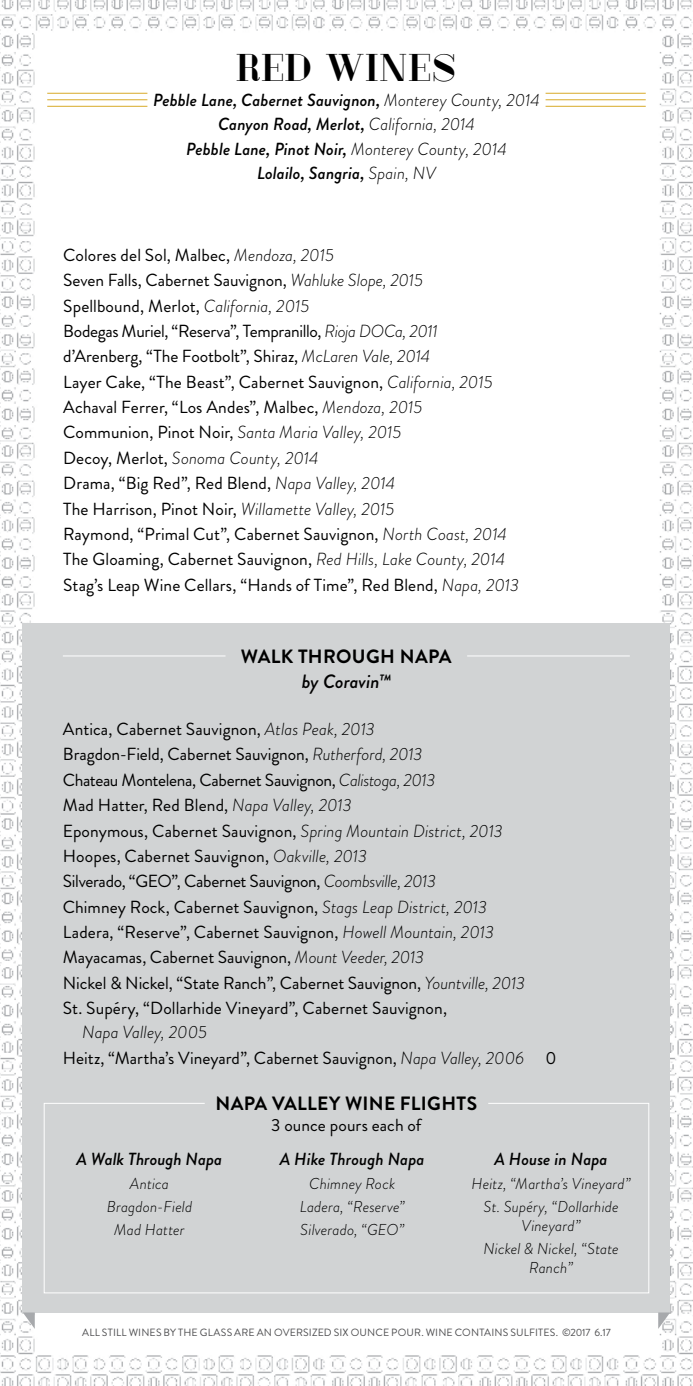
<style>
.page{position:relative;width:693px;height:1386px;background:#fff}
.page>*{position:absolute;margin:0;border:0;box-sizing:border-box;transform-origin:0 0}
.t1{font:38.5px "London Fill";letter-spacing:.02em;color:#000}
.t2{font:700 19.25px "Brandon Grotesque";letter-spacing:.015em;color:#000}
.t3{font:italic 500 19.25px "Brandon Grotesque";color:#000}
.t4{font:17.5px/25.4px "Brandon Grotesque";letter-spacing:.005em;color:#000}
.t5{font:italic 500 17.5px/24.5px "Brandon Grotesque";color:#000;text-align:center}
.t6{font:italic 300 15.75px/23.3px "Brandon Grotesque";letter-spacing:.01em;color:#000;text-align:center}
.t7{font:10.5px "Brandon Grotesque";letter-spacing:.015em;color:#4d4d4f}
.s1{font-weight:300}
.s2{font-weight:300;font-style:italic}
</style>
<div class="page">
<img style="left:0;top:0;width:693px;height:1386px">
<img style="left:0;top:322px;width:1px;height:513px">
<hr style="left:47px;top:93px;width:100px;height:1px;background:#d8aa29">
<hr style="left:47px;top:106px;width:100px;height:1px;background:#d8aa29">
<hr style="left:47px;top:99px;width:100px;height:1px;background:#d8aa29">
<hr style="left:546px;top:93px;width:100px;height:1px;background:#d8aa29">
<hr style="left:546px;top:106px;width:100px;height:1px;background:#d8aa29">
<hr style="left:546px;top:99px;width:100px;height:1px;background:#d8aa29">
<div style="left:23px;top:623px;width:647px;height:689px;background:#d1d3d4"></div>
<svg style="left:23px;top:1312px;width:12px;height:17px"></svg>
<svg style="left:658px;top:1312px;width:12px;height:17px"></svg>
<hr style="left:63px;top:656px;width:163px;height:1px;background:#fff">
<hr style="left:467px;top:656px;width:163px;height:1px;background:#fff">
<svg style="left:43px;top:1103px;width:607px;height:191px"></svg>
<h1 class="t1" style="left:237px;top:47px;width:221px">RED WINES</h1>
<p class="t5" style="left:153px;top:88px;width:388px">Pebble Lane, Cabernet Sauvignon, <span class="s1">Monterey County, 2014<br></span>Canyon Road, Merlot, <span class="s1">California, 2014<br></span>Pebble Lane, Pinot Noir, <span class="s1">Monterey County, 2014<br></span>Lolailo, Sangria, <span class="s1">Spain, NV</span></p>
<p class="t4" style="left:63px;top:242px;width:457px">Colores del Sol, Malbec, <span class="s2">Mendoza, 2015<br></span>Seven Falls, Cabernet Sauvignon, <span class="s2">Wahluke Slope, 2015<br></span>Spellbound, Merlot, <span class="s2">California, 2015<br></span>Bodegas Muriel, “Reserva”, Tempranillo, <span class="s2">Rioja DOCa, 2011 </span>d’Arenberg, “The Footbolt”, Shiraz, <span class="s2">McLaren Vale, 2014<br></span>Layer Cake, “The Beast”, Cabernet Sauvignon, <span class="s2">California, 2015<br></span>Achaval Ferrer, “Los Andes”, Malbec, <span class="s2">Mendoza, 2015<br></span>Communion, Pinot Noir, <span class="s2">Santa Maria Valley, 2015<br></span>Decoy, Merlot, <span class="s2">Sonoma County, 2014<br></span>Drama, “Big Red”, Red Blend, <span class="s2">Napa Valley, 2014<br></span>The Harrison, Pinot Noir, <span class="s2">Willamette Valley, 2015<br></span>Raymond, “Primal Cut”, Cabernet Sauvignon, <span class="s2">North Coast, 2014<br></span>The Gloaming, Cabernet Sauvignon, <span class="s2">Red Hills, Lake County, 2014<br></span>Stag’s Leap Wine Cellars, “Hands of Time”, Red Blend, <span class="s2">Napa, 2013</span></p>
<p class="t2" style="left:241px;top:643px;width:212px">WALK THROUGH NAPA</p>
<p class="t3" style="left:302px;top:668px;width:91px">by Coravin™</p>
<p class="t4" style="left:63px;top:717px;width:464px">Antica, Cabernet Sauvignon, <span class="s2">Atlas Peak, 2013<br></span>Bragdon-Field, Cabernet Sauvignon, <span class="s2">Rutherford, 2013<br></span>Chateau Montelena, Cabernet Sauvignon, <span class="s2">Calistoga, 2013<br></span>Mad Hatter, Red Blend, <span class="s2">Napa Valley, 2013<br></span>Eponymous, Cabernet Sauvignon, <span class="s2">Spring Mountain District, 2013<br></span>Hoopes, Cabernet Sauvignon, <span class="s2">Oakville, 2013<br></span>Silverado, “GEO”, Cabernet Sauvignon, <span class="s2">Coombsville, 2013<br></span>Chimney Rock, Cabernet Sauvignon, <span class="s2">Stags Leap District, 2013<br></span>Ladera, “Reserve”, Cabernet Sauvignon, <span class="s2">Howell Mountain, 2013<br></span>Mayacamas, Cabernet Sauvignon, <span class="s2">Mount Veeder, 2013<br></span>Nickel &amp; Nickel, “State Ranch”, Cabernet Sauvignon, <span class="s2">Yountville, 2013<br></span>St. Supéry, “Dollarhide Vineyard”, Cabernet Sauvignon,</p>
<p class="t4" style="left:63px;top:1020px;width:495px;text-indent:19px"><span class="s2">Napa Valley, 2005<br></span>Heitz, “Martha’s Vineyard”, Cabernet Sauvignon, <span class="s2">Napa Valley, 2006</span> 0</p>
<p class="t2" style="left:215px;top:1090px;width:263px">NAPA VALLEY WINE FLIGHTS</p>
<p class="t4" style="left:271px;top:1112px;width:152px">3 ounce pours each of</p>
<p class="t5" style="left:77px;top:1147px;width:147px">A Walk Through Napa</p>
<p class="t6" style="left:107px;top:1172px;width:87px">Antica<br>Bragdon-Field<br>Mad Hatter</p>
<p class="t5" style="left:280px;top:1147px;width:146px">A Hike Through Napa</p>
<p class="t6" style="left:300px;top:1172px;width:106px">Chimney Rock<br>Ladera, “Reserve”<br>Silverado, “GEO”</p>
<p class="t5" style="left:494px;top:1147px;width:115px">A House in Napa</p>
<p class="t6" style="left:472px;top:1172px;width:161px">Heitz, “Martha’s Vineyard”<br>St. Supéry, “Dollarhide</p>
<p class="t6" style="left:483px;top:1214px;width:137px">Vineyard”<br>Nickel &amp; Nickel, “State</p>
<p class="t6" style="left:529px;top:1256px;width:45px">Ranch”</p>
<p class="t7" style="left:82px;top:1325px;width:530px">ALL STILL WINES BY THE GLASS ARE AN OVERSIZED SIX OUNCE POUR. WINE CONTAINS SULFITES. ©2017 6.17</p>
</div>
